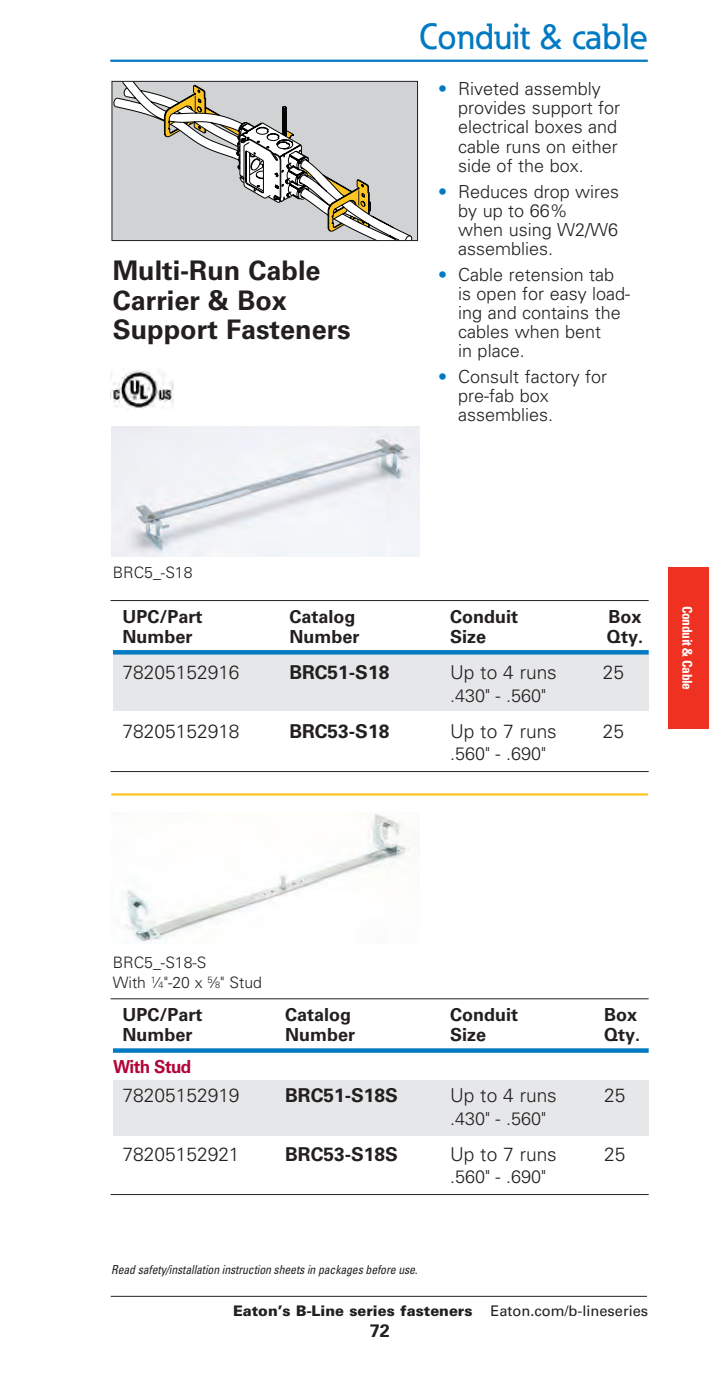
<style>
.page{position:relative;width:709px;height:1377px;background:#fff}
.page>*{position:absolute;margin:0;border:0;box-sizing:border-box;transform-origin:0 0}
.t1{font:500 36px "Eaton";color:#007ac2}
.MainHead_12_13{font:700 27px/29.2px "Univers LT Std";color:#231f20}
.t2{font:300 19.12px "Univers LT Std";color:#231f20}
.t3{font:700 19.12px "Univers LT Std";color:#231f20}
.Body_8_8_5__p3{font:300 18px/19.1px "Univers LT Std";color:#231f20}
.t4{font:700 18px "Univers LT Std";color:#231f20}
.t5{font:700 18px "Univers LT Std";letter-spacing:-.035em;color:#b30437;scale:.95 1}
.Captions_7_7_5_FL{font:300 15.75px "Univers LT Std";color:#231f20}
.t6{font:900 14.62px "Univers LT Std";color:#231f20}
.t7{font:700 condensed 13.5px "Univers LT Std";letter-spacing:-.025em;color:#fff}
.t8{font:italic condensed 12.38px "Univers LT Std";letter-spacing:-.01em;color:#231f20;scale:.95 1}
.s1{color:#007ac2}
.s2{font-size:9.22px}
.s3{font-weight:400}
</style>
<div class="page">
<hr style="left:110px;top:60px;width:538px;height:2px;background:#007ac2">
<div style="left:668px;top:567px;width:41px;height:162px;background:#ef3122"></div>
<hr style="left:111px;top:1296px;width:536px;height:1px;background:#231f20">
<svg style="left:114px;top:83px;width:298px;height:156px;background:#c8c8c5"></svg>
<div style="left:112px;top:81px;width:306px;height:160px;border:1px solid #231f20"></div>
<img style="left:112px;top:426px;width:307px;height:131px">
<img style="left:124px;top:813px;width:295px;height:129px">
<hr style="left:111px;top:793px;width:537px;height:3px;background:#fec422">
<div style="left:113px;top:653px;width:535px;height:58px;background:#e6e7e9"></div>
<div style="left:113px;top:650px;width:535px;height:5px;background:#007ac2"></div>
<hr style="left:111px;top:600px;width:537px;height:1px;background:#231f20">
<hr style="left:111px;top:771px;width:537px;height:1px;background:#231f20">
<div style="left:113px;top:1080px;width:535px;height:56px;background:#e6e7e9"></div>
<div style="left:113px;top:1048px;width:535px;height:5px;background:#007ac2"></div>
<hr style="left:111px;top:998px;width:537px;height:1px;background:#231f20">
<hr style="left:111px;top:1194px;width:537px;height:1px;background:#231f20">
<img style="left:111px;top:370px;width:62px;height:39px">
<p class="MainHead_12_13" style="left:113px;top:257px;width:239px">Multi-Run Cable<br>Carrier &amp; Box<br>Support Fasteners</p>
<p class="t1" style="left:419px;top:14px;width:230px">Conduit &amp; cable</p>
<p class="Body_8_8_5__p3" style="left:458px;top:79px;width:164px;text-indent:-20px"><span class="s1">•</span> Riveted assembly provides support for electrical boxes and cable runs on either side of the box.</p>
<p class="Body_8_8_5__p3" style="left:458px;top:182px;width:163px;text-indent:-20px"><span class="s1">•</span> Reduces drop wires by up to 66%<br>when using W2/W6 assemblies.</p>
<p class="Body_8_8_5__p3" style="left:458px;top:265px;width:174px;text-indent:-20px"><span class="s1">•</span> Cable retension tab is open for easy load&shy;ing and contains the cables when bent<br>in place.</p>
<p class="Body_8_8_5__p3" style="left:458px;top:367px;width:151px;text-indent:-20px"><span class="s1">•</span> Consult factory for pre-fab box assemblies.</p>
<p class="Captions_7_7_5_FL" style="left:113px;top:563px;width:81px">BRC5_-S18</p>
<p class="t4" style="left:123px;top:606px;width:82px">UPC/Part</p>
<p class="t4" style="left:289px;top:606px;width:68px">Catalog</p>
<p class="t4" style="left:450px;top:606px;width:70px">Conduit</p>
<p class="t4" style="left:608px;top:606px;width:35px">Box</p>
<p class="t4" style="left:123px;top:626px;width:72px">Number</p>
<p class="t4" style="left:289px;top:626px;width:72px">Number</p>
<p class="t4" style="left:450px;top:626px;width:38px">Size</p>
<p class="t4" style="left:607px;top:626px;width:38px">Qty.</p>
<p class="t2" style="left:123px;top:661px;width:118px">78205152916</p>
<p class="t3" style="left:289px;top:661px;width:101px">BRC51-S18</p>
<p class="t2" style="left:450px;top:661px;width:108px">Up to 4 runs</p>
<p class="t2" style="left:603px;top:661px;width:23px">25</p>
<p class="Body_8_8_5__p3" style="left:450px;top:686px;width:98px">.430" - .560"</p>
<p class="t2" style="left:123px;top:719px;width:118px">78205152918</p>
<p class="t3" style="left:289px;top:720px;width:101px">BRC53-S18</p>
<p class="t2" style="left:450px;top:719px;width:108px">Up to 7 runs</p>
<p class="t2" style="left:603px;top:719px;width:23px">25</p>
<p class="Body_8_8_5__p3" style="left:450px;top:744px;width:98px">.560" - .690"</p>
<p class="t7" style="left:695px;top:606px;width:86px;rotate:90deg">Conduit &amp; Cable</p>
<p class="Captions_7_7_5_FL" style="left:113px;top:953px;width:95px">BRC5_-S18-S</p>
<p class="Captions_7_7_5_FL" style="left:113px;top:973px;width:150px">With <sup>1</sup>⁄<span class="s2">4</span>"-20 x <sup>5</sup>⁄<span class="s2">8</span>" Stud</p>
<p class="t4" style="left:123px;top:1004px;width:82px">UPC/Part</p>
<p class="t4" style="left:285px;top:1004px;width:68px">Catalog</p>
<p class="t4" style="left:450px;top:1004px;width:70px">Conduit</p>
<p class="t4" style="left:604px;top:1004px;width:35px">Box</p>
<p class="t4" style="left:123px;top:1025px;width:72px">Number</p>
<p class="t4" style="left:285px;top:1025px;width:72px">Number</p>
<p class="t4" style="left:450px;top:1025px;width:38px">Size</p>
<p class="t4" style="left:604px;top:1025px;width:38px">Qty.</p>
<p class="t5" style="left:113px;top:1056px;width:84px">With Stud</p>
<p class="t2" style="left:123px;top:1084px;width:118px">78205152919</p>
<p class="t3" style="left:285px;top:1084px;width:114px">BRC51-S18S</p>
<p class="t2" style="left:450px;top:1084px;width:108px">Up to 4 runs</p>
<p class="t2" style="left:604px;top:1084px;width:23px">25</p>
<p class="Body_8_8_5__p3" style="left:450px;top:1109px;width:98px">.430" - .560"</p>
<p class="t2" style="left:123px;top:1142px;width:118px">78205152921</p>
<p class="t3" style="left:285px;top:1143px;width:114px">BRC53-S18S</p>
<p class="t2" style="left:450px;top:1142px;width:108px">Up to 7 runs</p>
<p class="t2" style="left:604px;top:1142px;width:23px">25</p>
<p class="Body_8_8_5__p3" style="left:450px;top:1167px;width:98px">.560" - .690"</p>
<p class="t8" style="left:111px;top:1262px;width:324px">Read safety/installation instruction sheets in packages before use.</p>
<p class="t6" style="left:233px;top:1302px;width:417px">Eaton’s B-Line series fasteners <span class="s3">Eaton.com/b-lineseries</span></p>
<p class="t4" style="left:370px;top:1320px;width:22px">72</p>
</div>
